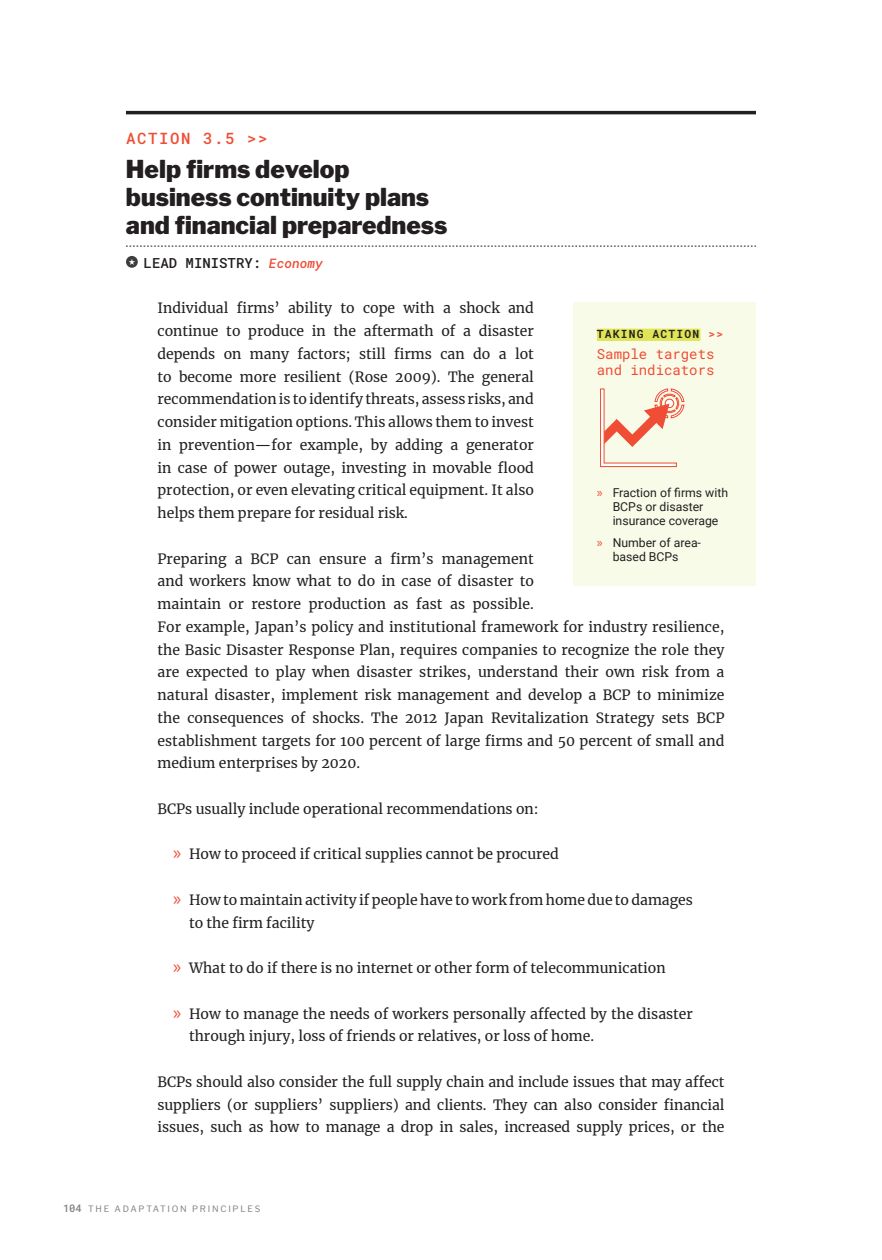
<style>
.page{position:relative;width:882px;height:1260px;background:#fff}
.page>*{position:absolute;margin:0;border:0;box-sizing:border-box;transform-origin:0 0}
.Page_Header{font:900 24.5px/28px "Libre Franklin";color:#231f20}
.Page_Header-2{font:500 15.75px "Roboto Mono";letter-spacing:.1em;color:#ef4d34}
.Body_Text{font:14px/22.8px "Merriweather";letter-spacing:.005em;color:#231f20}
.TakingAction_BoxType{font:14px/15.8px "Roboto Mono";color:#ef4d34}
.Ministry_Subheader{font:500 14px "Roboto Mono";color:#231f20}
.t1{font:12.25px/14px "Roboto";color:#231f20}
.Taking_Action{font:600 11.38px "Roboto Mono";letter-spacing:.1em;color:#231f20}
.t2{font:8.75px "Libre Franklin";letter-spacing:.2em;color:#808285}
.s1{font-style:italic;font-size:13.12px;color:#ef4d34}
.s2{font-family:"Myriad Pro";font-size:19.25px;color:#ef4d34}
.s3{color:#ef4d34}
.s4{font-family:"Myriad Pro";font-size:14px;color:#ef4d34}
.s5{font-family:"Roboto Mono";font-weight:500;font-size:10.5px}
</style>
<div class="page">
<hr style="left:126px;top:111px;width:630px;height:3px;background:#231f20">
<svg style="left:126px;top:246px;width:630px;height:1px"></svg>
<div style="left:126px;top:256px;width:12px;height:12px;background:#3e3e3f;border-radius:50%"></div>
<svg style="left:129px;top:259px;width:6px;height:6px"></svg>
<div style="left:573px;top:303px;width:183px;height:283px;background:#f9fbe9"></div>
<div style="left:597px;top:329px;width:103px;height:12px;background:#e0e457"></div>
<svg style="left:600px;top:388px;width:84px;height:79px"></svg>
<p class="Page_Header-2" style="left:126px;top:128px;width:143px">ACTION 3.5 &gt;&gt;</p>
<p class="Page_Header" style="left:126px;top:155px;width:323px">Help firms develop business continuity plans and financial preparedness</p>
<p class="Ministry_Subheader" style="left:144px;top:253px;width:181px">LEAD MINISTRY: <span class="s1">Economy</span></p>
<p class="Body_Text" style="left:158px;top:296px;width:378px;text-align:justify">Individual firms’ ability to cope with a shock and continue to produce in the aftermath of a disaster depends on many factors; still firms can do a lot to become more resilient (Rose 2009). The general recommendation is to identify threats, assess risks, and consider mitigation options. This allows them to invest in prevention—for example, by adding a generator in case of power outage, investing in movable flood protection, or even elevating critical equipment. It also helps them prepare for residual risk.</p>
<p class="Body_Text" style="left:158px;top:547px;width:569px">Preparing a BCP can ensure a firm’s management<br>and workers know what to do in case of disaster to<br>maintain or restore production as fast as possible.<br>For example, Japan’s policy and institutional framework for industry resilience, the Basic Disaster Response Plan, requires companies to recognize the role they are expected to play when disaster strikes, understand their own risk from a natural disaster, implement risk management and develop a BCP to minimize the consequences of shocks. The 2012 Japan Revitalization Strategy sets BCP establishment targets for 100 percent of large firms and 50 percent of small and medium enterprises by 2020.</p>
<p class="Body_Text" style="left:158px;top:797px;width:383px">BCPs usually include operational recommendations on:</p>
<p class="Body_Text" style="left:173px;top:842px;width:387px"><span class="s2">»</span> How to proceed if critical supplies cannot be procured</p>
<p class="Body_Text" style="left:189px;top:888px;width:506px;text-indent:-16px"><span class="s2">»</span> How to maintain activity if people have to work from home due to damages to the firm facility</p>
<p class="Body_Text" style="left:173px;top:956px;width:494px"><span class="s2">»</span> What to do if there is no internet or other form of telecommunication</p>
<p class="Body_Text" style="left:189px;top:1002px;width:506px;text-indent:-16px"><span class="s2">»</span> How to manage the needs of workers personally affected by the disaster through injury, loss of friends or relatives, or loss of home.</p>
<p class="Body_Text" style="left:158px;top:1070px;width:569px;text-align:justify">BCPs should also consider the full supply chain and include issues that may affect suppliers (or suppliers’ suppliers) and clients. They can also consider financial issues, such as how to manage a drop in sales, increased supply prices, or the</p>
<p class="Taking_Action" style="left:597px;top:326px;width:128px">TAKING ACTION <span class="s3">&gt;&gt;</span></p>
<p class="TakingAction_BoxType" style="left:597px;top:346px;width:119px">Sample targets and indicators</p>
<p class="t1" style="left:613px;top:485px;width:117px;text-indent:-16px"><span class="s4">»</span> Fraction of firms with<br>BCPs or disaster insurance coverage</p>
<p class="t1" style="left:597px;top:535px;width:106px;text-align:center"><span class="s4">»</span> Number of area&shy;based BCPs</p>
<p class="t2" style="left:63px;top:1203px;width:199px"><span class="s5">104</span> THE ADAPTATION PRINCIPLES</p>
</div>
